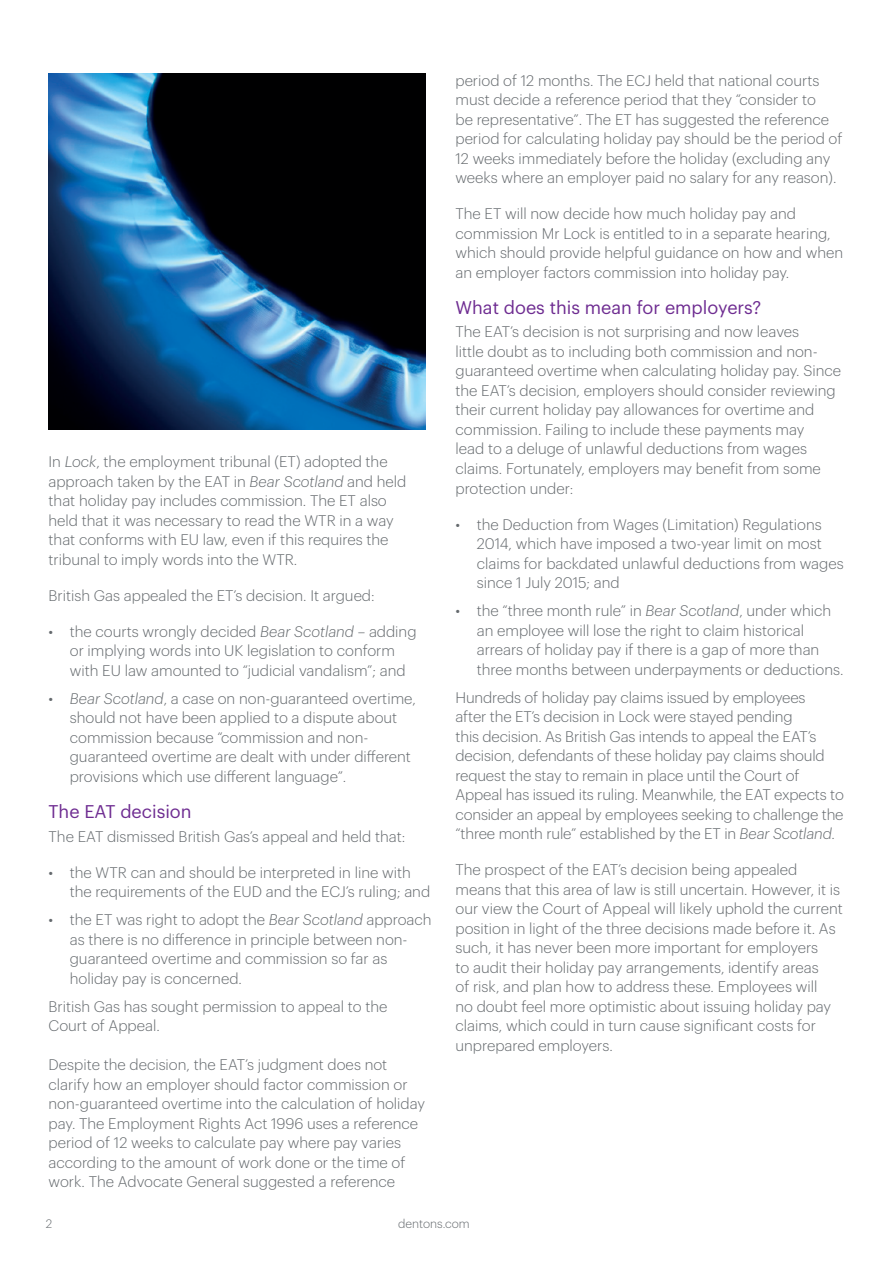
<style>
.page{position:relative;width:893px;height:1263px;background:#fff}
.page>*{position:absolute;margin:0;border:0;box-sizing:border-box;transform-origin:0 0}
.t1{font:18px "Dentons Sans";color:#6e2c91}
.t2{font:300 15px/19.5px "Dentons Sans";color:#64696d}
.t3{font:300 12px "Dentons Sans";color:#64696d}
.s1{font-style:italic}
</style>
<div class="page">
<img style="left:49px;top:73px;width:376px;height:356px">
<p class="t2" style="left:49px;top:451px;width:359px">In <span class="s1">Lock</span>, the employment tribunal (ET) adopted the approach taken by the EAT in <span class="s1">Bear Scotland</span> and held that holiday pay includes commission. The ET also held that it was necessary to read the WTR in a way that conforms with EU law, even if this requires the tribunal to imply words into the WTR.</p>
<p class="t2" style="left:49px;top:584px;width:328px">British Gas appealed the ET’s decision. It argued:</p>
<p class="t2" style="left:70px;top:620px;width:348px;text-indent:-21px">• the courts wrongly decided <span class="s1">Bear Scotland</span> – adding or implying words into UK legislation to conform with EU law amounted to “judicial vandalism”; and</p>
<p class="t2" style="left:70px;top:687px;width:348px;text-indent:-21px">• <span class="s1">Bear Scotland</span>, a case on non-guaranteed overtime, should not have been applied to a dispute about commission because “commission and non&shy;guaranteed overtime are dealt with under different provisions which use different language”.</p>
<p class="t1" style="left:49px;top:798px;width:145px">The EAT decision</p>
<p class="t2" style="left:49px;top:825px;width:358px">The EAT dismissed British Gas’s appeal and held that:</p>
<p class="t2" style="left:70px;top:861px;width:362px;text-indent:-21px">• the WTR can and should be interpreted in line with the requirements of the EUD and the ECJ’s ruling; and</p>
<p class="t2" style="left:70px;top:909px;width:363px;text-indent:-21px">• the ET was right to adopt the <span class="s1">Bear Scotland</span> approach as there is no difference in principle between non&shy;guaranteed overtime and commission so far as holiday pay is concerned.</p>
<p class="t2" style="left:49px;top:995px;width:341px">British Gas has sought permission to appeal to the<br>Court of Appeal.</p>
<p class="t2" style="left:49px;top:1054px;width:378px">Despite the decision, the EAT’s judgment does not clarify how an employer should factor commission or non-guaranteed overtime into the calculation of holiday pay. The Employment Rights Act 1996 uses a reference period of 12 weeks to calculate pay where pay varies according to the amount of work done or the time of work. The Advocate General suggested a reference</p>
<p class="t2" style="left:455px;top:69px;width:388px">period of 12 months. The ECJ held that national courts must decide a reference period that they “consider to<br>be representative”. The ET has suggested the reference period for calculating holiday pay should be the period of 12 weeks immediately before the holiday (excluding any weeks where an employer paid no salary for any reason).</p>
<p class="t2" style="left:455px;top:203px;width:389px">The ET will now decide how much holiday pay and commission Mr Lock is entitled to in a separate hearing, which should provide helpful guidance on how and when an employer factors commission into holiday pay.</p>
<p class="t1" style="left:455px;top:294px;width:307px">What does this mean for employers?</p>
<p class="t2" style="left:455px;top:321px;width:387px">The EAT’s decision is not surprising and now leaves<br>little doubt as to including both commission and non&shy;guaranteed overtime when calculating holiday pay. Since the EAT’s decision, employers should consider reviewing their current holiday pay allowances for overtime and commission. Failing to include these payments may<br>lead to a deluge of unlawful deductions from wages claims. Fortunately, employers may benefit from some protection under:</p>
<p class="t2" style="left:477px;top:513px;width:368px;text-indent:-21px">• the Deduction from Wages (Limitation) Regulations 2014, which have imposed a two-year limit on most claims for backdated unlawful deductions from wages since 1 July 2015; and</p>
<p class="t2" style="left:477px;top:600px;width:368px;text-indent:-21px">• the “three month rule” in <span class="s1">Bear Scotland</span>, under which an employee will lose the right to claim historical arrears of holiday pay if there is a gap of more than three months between underpayments or deductions.</p>
<p class="t2" style="left:455px;top:686px;width:390px">Hundreds of holiday pay claims issued by employees<br>after the ET’s decision in Lock were stayed pending<br>this decision. As British Gas intends to appeal the EAT’s decision, defendants of these holiday pay claims should request the stay to remain in place until the Court of Appeal has issued its ruling. Meanwhile, the EAT expects to consider an appeal by employees seeking to challenge the “three month rule” established by the ET in <span class="s1">Bear Scotland</span>.</p>
<p class="t2" style="left:455px;top:859px;width:389px">The prospect of the EAT’s decision being appealed means that this area of law is still uncertain. However, it is our view the Court of Appeal will likely uphold the current position in light of the three decisions made before it. As such, it has never been more important for employers<br>to audit their holiday pay arrangements, identify areas<br>of risk, and plan how to address these. Employees will<br>no doubt feel more optimistic about issuing holiday pay claims, which could in turn cause significant costs for unprepared employers.</p>
<p class="t3" style="left:46px;top:1215px;width:8px">2</p>
<p class="t3" style="left:398px;top:1215px;width:73px">dentons.com</p>
</div>
